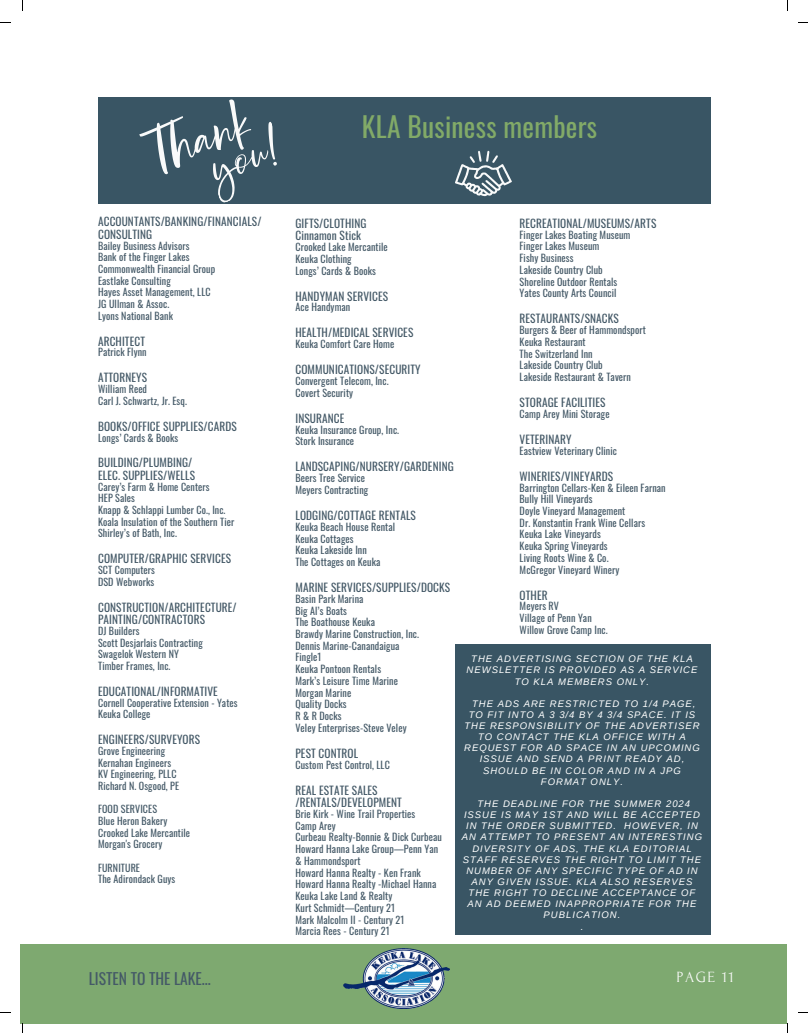
<style>
.page{position:relative;width:808px;height:1033px;background:#fff}
.page>*{position:absolute;margin:0;border:0;box-sizing:border-box;transform-origin:0 0}
.t1{font:27.5px "Oswald";letter-spacing:.01em;color:#82aa68}
.t2{font:15.5px "Oswald";color:#445967}
.t3{font:15.5px "Forum";letter-spacing:.1em;color:#fcfcfc}
.t4{font:11.25px/12.5px "Oswald";letter-spacing:.01em;color:#445967}
.t5{font:10px/11.8px "Oswald";letter-spacing:.01em;color:#445967}
.t6{font:italic 9.5px/11.1px "Arimo";letter-spacing:.1em;color:#fff;text-align:center}
</style>
<div class="page">
<div style="left:21px;top:944px;width:765px;height:79px;background:#7ea970"></div>
<div style="left:98px;top:97px;width:612px;height:107px;background:#395564"></div>
<img style="left:343px;top:948px;width:106px;height:60px">
<svg style="left:139px;top:99px;width:138px;height:103px"></svg>
<svg style="left:455px;top:151px;width:57px;height:45px"></svg>
<div style="left:455px;top:645px;width:255px;height:290px;background:#395564"></div>
<p class="t4" style="left:98px;top:214px;width:165px">ACCOUNTANTS/BANKING/FINANCIALS/<br>CONSULTING</p>
<p class="t5" style="left:98px;top:239px;width:118px">Bailey Business Advisors<br>Bank of the Finger Lakes<br>Commonwealth Financial Group<br>Eastlake Consulting<br>Hayes Asset Management, LLC<br>JG Ullman &amp; Assoc.<br>Lyons National Bank</p>
<p class="t4" style="left:98px;top:334px;width:48px">ARCHITECT</p>
<p class="t5" style="left:98px;top:345px;width:50px">Patrick Flynn</p>
<p class="t4" style="left:98px;top:370px;width:50px">ATTORNEYS</p>
<p class="t5" style="left:98px;top:382px;width:90px">William Reed<br>Carl J. Schwartz, Jr. Esq.</p>
<p class="t4" style="left:98px;top:419px;width:140px">BOOKS/OFFICE SUPPLIES/CARDS</p>
<p class="t5" style="left:98px;top:430px;width:82px">Longs’ Cards &amp; Books</p>
<p class="t4" style="left:98px;top:455px;width:98px">BUILDING/PLUMBING/<br>ELEC. SUPPLIES/WELLS</p>
<p class="t5" style="left:98px;top:480px;width:138px">Carey’s Farm &amp; Home Centers<br>HEP Sales<br>Knapp &amp; Schlappi Lumber Co., Inc.<br>Koala Insulation of the Southern Tier<br>Shirley’s of Bath, Inc.</p>
<p class="t4" style="left:98px;top:551px;width:134px">COMPUTER/GRAPHIC SERVICES</p>
<p class="t5" style="left:98px;top:563px;width:58px">SCT Computers<br>DSD Webworks</p>
<p class="t4" style="left:98px;top:599px;width:140px">CONSTRUCTION/ARCHITECTURE/<br>PAINTING/CONTRACTORS</p>
<p class="t5" style="left:98px;top:624px;width:106px">DJ Builders<br>Scott Desjarlais Contracting<br>Swagelok Western NY<br>Timber Frames, Inc.</p>
<p class="t4" style="left:98px;top:684px;width:121px">EDUCATIONAL/INFORMATIVE</p>
<p class="t5" style="left:98px;top:695px;width:141px">Cornell Cooperative Extension - Yates<br>Keuka College</p>
<p class="t4" style="left:98px;top:732px;width:103px">ENGINEERS/SURVEYORS</p>
<p class="t5" style="left:98px;top:744px;width:83px">Grove Engineering<br>Kernahan Engineers<br>KV Engineering, PLLC<br>Richard N. Osgood, PE</p>
<p class="t5" style="left:98px;top:802px;width:93px">FOOD SERVICES<br>Blue Heron Bakery<br>Crooked Lake Mercantile<br>Morgan's Grocery</p>
<p class="t5" style="left:98px;top:860px;width:79px">FURNITURE<br>The Adirondack Guys</p>
<h1 class="t1" style="left:362px;top:102px;width:237px">KLA Business members</h1>
<p class="t4" style="left:295px;top:216px;width:73px">GIFTS/CLOTHING<br>Cinnamon Stick</p>
<p class="t5" style="left:295px;top:240px;width:94px">Crooked Lake Mercantile<br>Keuka Clothing<br>Longs’ Cards &amp; Books</p>
<p class="t4" style="left:295px;top:289px;width:94px">HANDYMAN SERVICES</p>
<p class="t5" style="left:295px;top:300px;width:56px">Ace Handyman</p>
<p class="t4" style="left:295px;top:325px;width:119px">HEALTH/MEDICAL SERVICES</p>
<p class="t5" style="left:295px;top:337px;width:100px">Keuka Comfort Care Home</p>
<p class="t4" style="left:295px;top:362px;width:127px">COMMUNICATIONS/SECURITY</p>
<p class="t5" style="left:295px;top:374px;width:95px">Convergent Telecom, Inc.<br>Covert Security</p>
<p class="t4" style="left:295px;top:411px;width:50px">INSURANCE</p>
<p class="t5" style="left:295px;top:423px;width:105px">Keuka Insurance Group, Inc.<br>Stork Insurance</p>
<p class="t4" style="left:295px;top:459px;width:160px">LANDSCAPING/NURSERY/GARDENING</p>
<p class="t5" style="left:295px;top:471px;width:74px">Beers Tree Service<br>Meyers Contracting</p>
<p class="t4" style="left:295px;top:508px;width:122px">LODGING/COTTAGE RENTALS</p>
<p class="t5" style="left:295px;top:520px;width:101px">Keuka Beach House Rental<br>Keuka Cottages<br>Keuka Lakeside Inn<br>The Cottages on Keuka</p>
<p class="t4" style="left:295px;top:580px;width:156px">MARINE SERVICES/SUPPLIES/DOCKS</p>
<p class="t5" style="left:295px;top:592px;width:125px">Basin Park Marina<br>Big Al’s Boats<br>The Boathouse Keuka<br>Brawdy Marine Construction, Inc.<br>Dennis Marine-Canandaigua<br>Fingle1<br>Keuka Pontoon Rentals<br>Mark’s Leisure Time Marine<br>Morgan Marine<br>Quality Docks<br>R &amp; R Docks<br>Veley Enterprises-Steve Veley</p>
<p class="t4" style="left:295px;top:745px;width:64px">PEST CONTROL</p>
<p class="t5" style="left:295px;top:757px;width:96px">Custom Pest Control, LLC</p>
<p class="t4" style="left:295px;top:782px;width:108px">REAL ESTATE SALES /RENTALS/DEVELOPMENT</p>
<p class="t5" style="left:295px;top:807px;width:148px">Brie Kirk - Wine Trail Properties<br>Camp Arey<br>Curbeau Realty-Bonnie &amp; Dick Curbeau<br>Howard Hanna Lake Group—Penn Yan &amp; Hammondsport<br>Howard Hanna Realty - Ken Frank<br>Howard Hanna Realty -Michael Hanna<br>Keuka Lake Land &amp; Realty<br>Kurt Schmidt—Century 21<br>Mark Malcolm II - Century 21<br>Marcia Rees - Century 21</p>
<p class="t4" style="left:519px;top:216px;width:138px">RECREATIONAL/MUSEUMS/ARTS</p>
<p class="t5" style="left:519px;top:228px;width:112px">Finger Lakes Boating Museum<br>Finger Lakes Museum<br>Fishy Business<br>Lakeside Country Club<br>Shoreline Outdoor Rentals<br>Yates County Arts Council</p>
<p class="t4" style="left:519px;top:311px;width:101px">RESTAURANTS/SNACKS</p>
<p class="t5" style="left:519px;top:323px;width:128px">Burgers &amp; Beer of Hammondsport<br>Keuka Restaurant<br>The Switzerland Inn<br>Lakeside Country Club<br>Lakeside Restaurant &amp; Tavern</p>
<p class="t4" style="left:519px;top:395px;width:87px">STORAGE FACILITIES</p>
<p class="t5" style="left:519px;top:407px;width:91px">Camp Arey Mini Storage</p>
<p class="t4" style="left:519px;top:432px;width:54px">VETERINARY</p>
<p class="t5" style="left:519px;top:444px;width:99px">Eastview Veterinary Clinic</p>
<p class="t4" style="left:519px;top:468px;width:95px">WINERIES/VINEYARDS</p>
<p class="t5" style="left:519px;top:480px;width:148px">Barrington Cellars-Ken &amp; Eileen Farnan<br>Bully Hill Vineyards<br>Doyle Vineyard Management<br>Dr. Konstantin Frank Wine Cellars<br>Keuka Lake Vineyards<br>Keuka Spring Vineyards<br>Living Roots Wine &amp; Co.<br>McGregor Vineyard Winery</p>
<p class="t4" style="left:519px;top:587px;width:29px">OTHER</p>
<p class="t5" style="left:519px;top:599px;width:90px">Meyers RV<br>Village of Penn Yan<br>Willow Grove Camp Inc.</p>
<p class="t6" style="left:466px;top:653px;width:232px">THE ADVERTISING SECTION OF THE KLA<br>NEWSLETTER IS PROVIDED AS A SERVICE<br>TO KLA MEMBERS ONLY.</p>
<p class="t6" style="left:464px;top:698px;width:237px">THE ADS ARE RESTRICTED TO 1/4 PAGE,<br>TO FIT INTO A 3 3/4 BY 4 3/4 SPACE. IT IS<br>THE RESPONSIBILITY OF THE ADVERTISER<br>TO CONTACT THE KLA OFFICE WITH A<br>REQUEST FOR AD SPACE IN AN UPCOMING<br>ISSUE AND SEND A PRINT READY AD,<br>SHOULD BE IN COLOR AND IN A JPG<br>FORMAT ONLY.</p>
<p class="t6" style="left:462px;top:798px;width:242px">THE DEADLINE FOR THE SUMMER 2024<br>ISSUE IS MAY 1ST AND WILL BE ACCEPTED<br>IN THE ORDER SUBMITTED. HOWEVER, IN<br>AN ATTEMPT TO PRESENT AN INTERESTING<br>DIVERSITY OF ADS, THE KLA EDITORIAL<br>STAFF RESERVES THE RIGHT TO LIMIT THE<br>NUMBER OF ANY SPECIFIC TYPE OF AD IN<br>ANY GIVEN ISSUE. KLA ALSO RESERVES<br>THE RIGHT TO DECLINE ACCEPTANCE OF<br>AN AD DEEMED INAPPROPRIATE FOR THE<br>PUBLICATION.<br>.</p>
<h2 class="t2" style="left:89px;top:964px;width:123px">LISTEN TO THE LAKE...</h2>
<h2 class="t3" style="left:676px;top:968px;width:59px">PAGE 11</h2>
</div>
